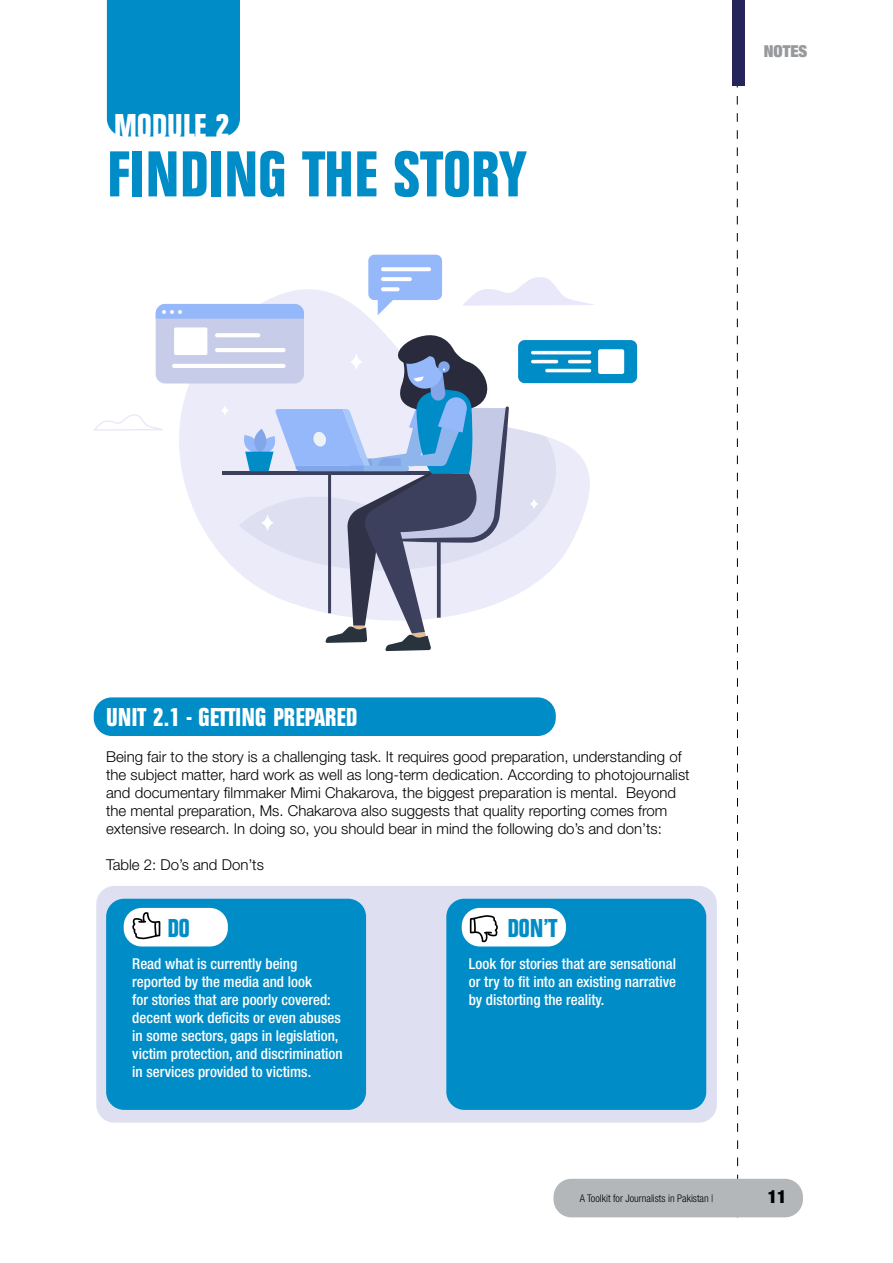
<style>
.page{position:relative;width:893px;height:1263px;background:#fff}
.page>*{position:absolute;margin:0;border:0;box-sizing:border-box;transform-origin:0 0}
.t1{font:700 condensed 67.5px "Folio EF";color:#008cc7}
.t2{font:700 condensed 36px "Folio EF";color:#fff}
.t3{font:700 condensed 27px "Folio EF";color:#fff}
.t4{font:700 condensed 27px "Folio EF";color:#008cc7}
.t5{font:900 condensed 18px "Helvetica Neue LT Std";color:#000}
.t6{font:900 condensed 16.5px "Helvetica Neue LT Std";color:#97999c}
.t7{font:300 15px/18px "Helvetica Neue LT Std";color:#000}
.t8{font:500 condensed 15px/18px "Helvetica Neue LT Std";color:#fff}
.t9{font:300 condensed 10.5px "Helvetica Neue LT Std";color:#000}
</style>
<div class="page">
<svg style="left:737px;top:85px;width:1px;height:1094px"></svg>
<div style="left:732px;top:0;width:12px;height:85px;background:#252559"></div>
<div style="left:553px;top:1179px;width:250px;height:38px;background:#b4b7ba;border-radius:18px"></div>
<div style="left:107px;top:0;width:133px;height:137px;background:#008cc7"></div>
<div style="left:94px;top:697px;width:462px;height:39px;background:#008cc7;border-radius:18px"></div>
<svg style="left:155px;top:254px;width:482px;height:344px"></svg>
<svg style="left:239px;top:394px;width:329px;height:189px"></svg>
<div style="left:156px;top:304px;width:148px;height:79px;background:#c7cce8;border-radius:9px"></div>
<svg style="left:156px;top:304px;width:148px;height:15px;background:#98baf9"></svg>
<div style="left:174px;top:327px;width:33px;height:28px;background:#fff;border-radius:2px"></div>
<hr style="left:172px;top:364px;width:114px;height:4px;background:#fff;border-radius:2px">
<hr style="left:215px;top:348px;width:71px;height:4px;background:#fff;border-radius:2px">
<hr style="left:215px;top:333px;width:45px;height:4px;background:#fff;border-radius:2px">
<svg style="left:94px;top:413px;width:77px;height:18px"></svg>
<svg style="left:462px;top:277px;width:133px;height:29px"></svg>
<svg style="left:530px;top:500px;width:8px;height:8px"></svg>
<div style="left:221px;top:407px;width:8px;height:7px;background:#fff;border-radius:4px"></div>
<svg style="left:368px;top:255px;width:74px;height:60px"></svg>
<svg style="left:381px;top:287px;width:19px;height:4px"></svg>
<hr style="left:381px;top:277px;width:31px;height:4px;background:#fff;border-radius:2px">
<svg style="left:381px;top:267px;width:50px;height:4px"></svg>
<hr style="left:222px;top:471px;width:230px;height:4px;background:#3d405c">
<div style="left:518px;top:340px;width:119px;height:43px;background:#008cc7;border-radius:7px"></div>
<div style="left:598px;top:349px;width:26px;height:25px;background:#fff;border-radius:2px"></div>
<hr style="left:531px;top:351px;width:60px;height:3px;background:#fff;border-radius:2px">
<hr style="left:568px;top:360px;width:23px;height:3px;background:#fff;border-radius:2px">
<hr style="left:531px;top:360px;width:27px;height:3px;background:#fff;border-radius:2px">
<hr style="left:545px;top:369px;width:46px;height:3px;background:#fff;border-radius:2px">
<svg style="left:241px;top:329px;width:268px;height:322px"></svg>
<hr style="left:328px;top:475px;width:3px;height:138px;background:#3d405c">
<div style="left:96px;top:886px;width:621px;height:237px;background:#dee0f2;border-radius:18px"></div>
<div style="left:106px;top:899px;width:260px;height:211px;background:#008cc7;border-radius:18px"></div>
<div style="left:446px;top:899px;width:260px;height:211px;background:#008cc7;border-radius:18px"></div>
<div style="left:462px;top:908px;width:104px;height:38px;background:#fff;border-radius:18px"></div>
<div style="left:124px;top:908px;width:104px;height:38px;background:#fff;border-radius:18px"></div>
<svg style="left:470px;top:915px;width:28px;height:29px"></svg>
<svg style="left:132px;top:912px;width:28px;height:27px"></svg>
<h2 class="t2" style="left:114px;top:107px;width:118px">MODULE 2</h2>
<h1 class="t1" style="left:107px;top:138px;width:420px">FINDING THE STORY</h1>
<p class="t6" style="left:764px;top:40px;width:45px">NOTES</p>
<h3 class="t3" style="left:106px;top:703px;width:253px">UNIT 2.1 - GETTING PREPARED</h3>
<p class="t7" style="left:106px;top:747px;width:585px">Being fair to the story is a challenging task. It requires good preparation, understanding of the subject matter, hard work as well as long-term dedication. According to photojournalist and documentary filmmaker Mimi Chakarova, the biggest preparation is mental. Beyond the mental preparation, Ms. Chakarova also suggests that quality reporting comes from extensive research. In doing so, you should bear in mind the following do’s and don’ts:</p>
<p class="t7" style="left:106px;top:855px;width:159px">Table 2: Do’s and Don’ts</p>
<h3 class="t4" style="left:167px;top:913px;width:24px">DO</h3>
<h3 class="t4" style="left:507px;top:913px;width:51px">DON’T</h3>
<p class="t8" style="left:132px;top:954px;width:212px">Read what is currently being reported by the media and look<br>for stories that are poorly covered: decent work deficits or even abuses in some sectors, gaps in legislation, victim protection, and discrimination in services provided to victims.</p>
<p class="t8" style="left:469px;top:954px;width:209px;text-align:justify">Look for stories that are sensational or try to fit into an existing narrative by distorting the reality.</p>
<p class="t9" style="left:580px;top:1193px;width:135px">A Toolkit for Journalists in Pakistan |</p>
<p class="t5" style="left:768px;top:1185px;width:20px">11</p>
</div>
